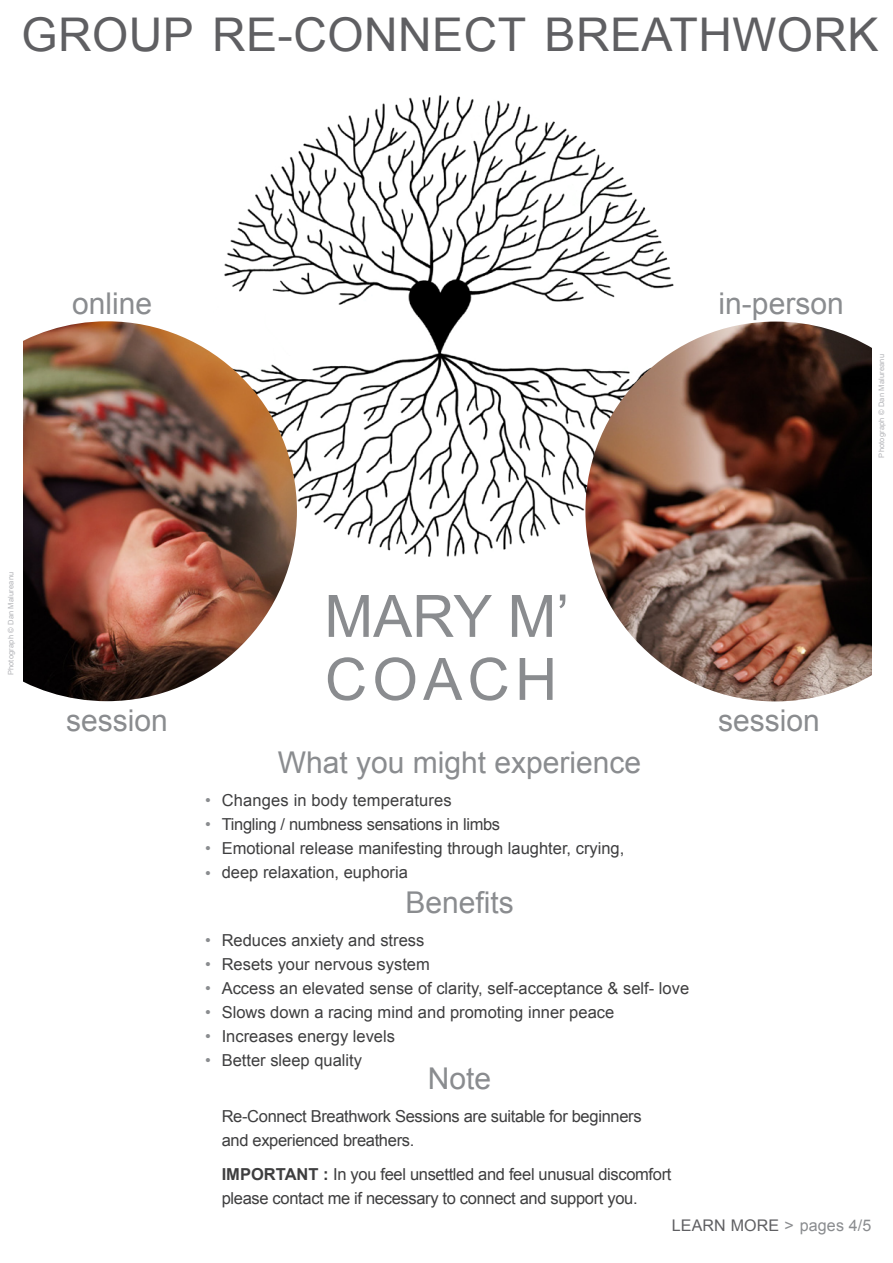
<style>
.page{position:relative;width:893px;height:1263px;background:#fff}
.page>*{position:absolute;margin:0;border:0;box-sizing:border-box;transform-origin:0 0}
.t1{font:58.5px "Arial";letter-spacing:.09em;color:#8a8c8f}
.t2{font:46.5px "Arial";letter-spacing:.01em;color:#5f5f62}
.t3{font:30px "Arial";color:#8a8c8f}
.t4{font:16.5px "Arial";color:#3e3e3f}
.t5{font:16.5px "Arial";letter-spacing:-.02em;color:#3e3e3f}
.t6{font:16.5px "Arial";color:#8a8c8f}
.t7{font:16.05px "Arial";letter-spacing:.01em;color:#5f5f62}
.t8{font:7.5px "Arial";letter-spacing:.02em;color:#b2b3b7}
.s1{font-weight:700}
.s2{color:#8a8c8f}
</style>
<div class="page">
<img style="left:224px;top:95px;width:450px;height:462px">
<img style="left:585px;top:322px;width:287px;height:379px">
<img style="left:23px;top:321px;width:274px;height:380px">
<p class="t2" style="left:21px;top:9px;width:859px">GROUP RE-CONNECT BREATHWORK</p>
<p class="t8" style="left:7px;top:675px;width:105px;rotate:-90deg">Photograph © Dan Malureanu</p>
<p class="t3" style="left:72px;top:286px;width:82px">online</p>
<p class="t3" style="left:719px;top:286px;width:127px">in-person</p>
<p class="t8" style="left:877px;top:458px;width:105px;rotate:-90deg">Photograph © Dan Malureanu</p>
<p class="t1" style="left:324px;top:583px;width:246px">MARY M’</p>
<p class="t1" style="left:325px;top:646px;width:234px">COACH</p>
<p class="t3" style="left:66px;top:703px;width:103px">session</p>
<p class="t3" style="left:718px;top:703px;width:103px">session</p>
<p class="t6" style="left:205px;top:791px;width:7px">•</p>
<p class="t6" style="left:205px;top:815px;width:7px">•</p>
<p class="t6" style="left:205px;top:839px;width:7px">•</p>
<p class="t6" style="left:205px;top:864px;width:7px">•</p>
<p class="t6" style="left:205px;top:930px;width:7px">•</p>
<p class="t6" style="left:205px;top:955px;width:7px">•</p>
<p class="t6" style="left:205px;top:979px;width:7px">•</p>
<p class="t6" style="left:205px;top:1003px;width:7px">•</p>
<p class="t6" style="left:205px;top:1027px;width:7px">•</p>
<p class="t6" style="left:205px;top:1051px;width:7px">•</p>
<p class="t3" style="left:278px;top:746px;width:365px">What you might experience</p>
<p class="t4" style="left:222px;top:791px;width:232px">Changes in body temperatures</p>
<p class="t5" style="left:222px;top:815px;width:280px">Tingling / numbness sensations in limbs</p>
<p class="t4" style="left:222px;top:839px;width:404px">Emotional release manifesting through laughter, crying,</p>
<p class="t4" style="left:222px;top:863px;width:188px">deep relaxation, euphoria</p>
<p class="t3" style="left:405px;top:885px;width:110px">Benefits</p>
<p class="t4" style="left:222px;top:931px;width:204px">Reduces anxiety and stress</p>
<p class="t4" style="left:222px;top:955px;width:210px">Resets your nervous system</p>
<p class="t4" style="left:222px;top:979px;width:469px">Access an elevated sense of clarity, self-acceptance &amp; self- love</p>
<p class="t4" style="left:222px;top:1003px;width:394px">Slows down a racing mind and promoting inner peace</p>
<p class="t4" style="left:222px;top:1027px;width:175px">Increases energy levels</p>
<p class="t4" style="left:222px;top:1051px;width:142px">Better sleep quality</p>
<p class="t3" style="left:428px;top:1061px;width:65px">Note</p>
<p class="t5" style="left:222px;top:1106px;width:421px">Re-Connect Breathwork Sessions are suitable for beginners</p>
<p class="t5" style="left:222px;top:1130px;width:194px">and experienced breathers.</p>
<p class="t5" style="left:222px;top:1165px;width:451px"><span class="s1">IMPORTANT :</span> In you feel unsettled and feel unusual discomfort</p>
<p class="t5" style="left:222px;top:1189px;width:417px">please contact me if necessary to connect and support you.</p>
<p class="t7" style="left:672px;top:1217px;width:201px">LEARN MORE <span class="s2">&gt; pages 4/5</span></p>
</div>
